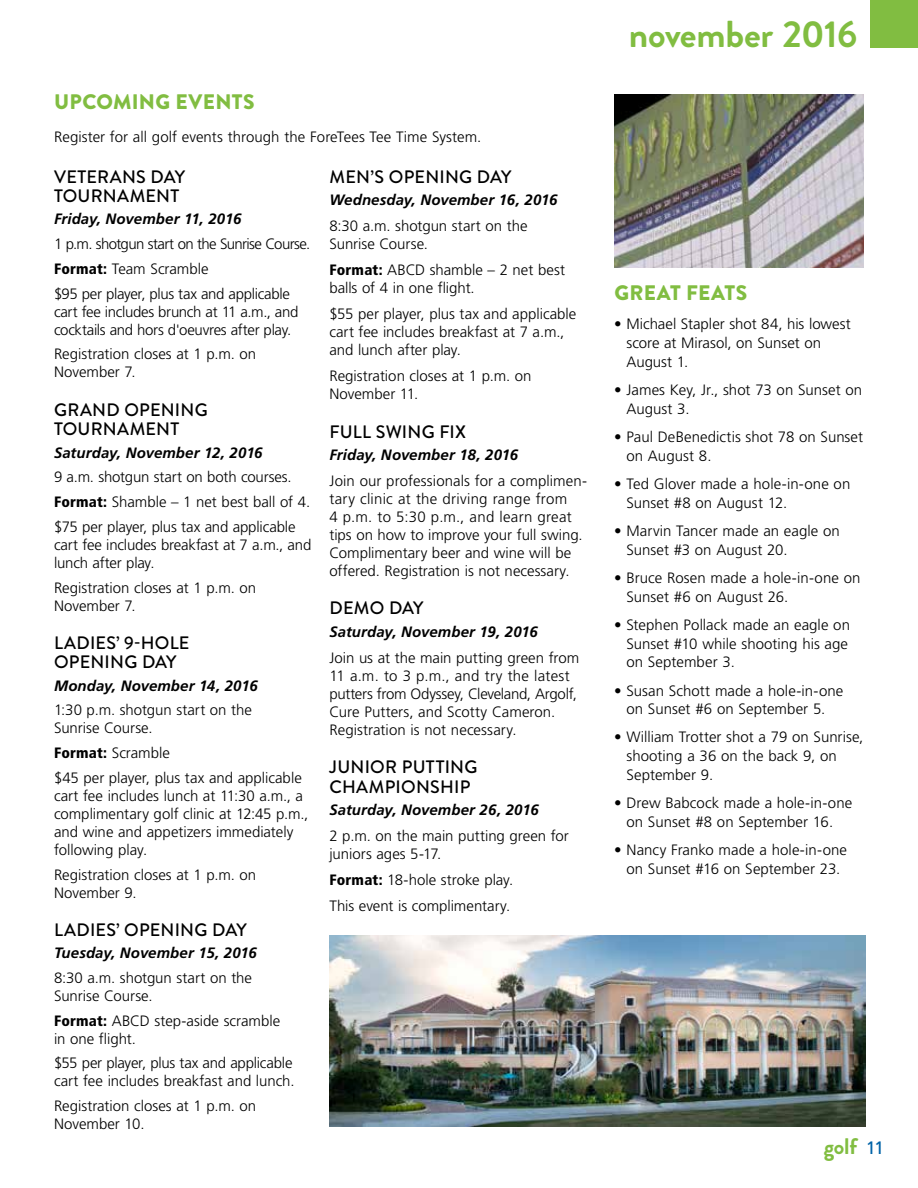
<style>
.page{position:relative;width:918px;height:1188px;background:#fff}
.page>*{position:absolute;margin:0;border:0;box-sizing:border-box;transform-origin:0 0}
.t1{font:700 37.5px "Brandon Grotesque";letter-spacing:-.005em;color:#81bd41}
.t2{font:700 22.5px "Brandon Grotesque";color:#81bd41}
.t3{font:900 21px "Brandon Grotesque";letter-spacing:.01em;color:#81bd41}
.t4{font:500 18px "Brandon Grotesque";letter-spacing:.01em;color:#000}
.t5{font:18px "Frutiger LT Std";color:#0063a7}
.t6{font:300 15px/18px "Frutiger LT Std";color:#000}
.t7{font:italic 700 15px "Frutiger LT Std";letter-spacing:.005em;color:#000}
.t8{font:300 15px/24.8px "Frutiger LT Std";letter-spacing:-.025em;color:#000}
.t9{font:300 15px/18px "Frutiger LT Std";letter-spacing:-.02em;color:#000}
.s1{font-weight:900;font-stretch:condensed}
</style>
<div class="page">
<div style="left:871px;top:0;width:47px;height:47px;background:#81bd41"></div>
<img style="left:614px;top:94px;width:250px;height:174px">
<img style="left:329px;top:935px;width:537px;height:191px">
<h3 class="t3" style="left:54px;top:87px;width:202px">UPCOMING EVENTS</h3>
<p class="t6" style="left:54px;top:129px;width:429px">Register for all golf events through the ForeTees Tee Time System.</p>
<p class="t4" style="left:54px;top:164px;width:25px">VETERANS</p>
<p class="t4" style="left:151px;top:164px;width:25px">DAY</p>
<p class="t4" style="left:54px;top:184px;width:23px">TOURNA</p>
<p class="t4" style="left:130px;top:184px;width:28px">MENT</p>
<p class="t7" style="left:54px;top:210px;width:189px">Friday, November 11, 2016</p>
<p class="t8" style="left:54px;top:232px;width:258px">1 p.m. shotgun start on the Sunrise Course.<br><span class="s1">Format:</span> Team Scramble<br>$95 per player, plus tax and applicable</p>
<p class="t9" style="left:54px;top:303px;width:246px">cart fee includes brunch at 11 a.m., and cocktails and hors d'oeuvres after play.</p>
<p class="t6" style="left:54px;top:345px;width:204px">Registration closes at 1 p.m. on<br>November 7.</p>
<p class="t4" style="left:54px;top:397px;width:27px">GRAND</p>
<p class="t4" style="left:124px;top:397px;width:27px">OPENING</p>
<p class="t4" style="left:54px;top:417px;width:23px">TOURNA</p>
<p class="t4" style="left:130px;top:417px;width:28px">MENT</p>
<p class="t7" style="left:54px;top:443px;width:210px">Saturday, November 12, 2016</p>
<p class="t6" style="left:54px;top:465px;width:258px;line-height:24.8px">9 a.m. shotgun start on both courses.<br><span class="s1">Format:</span> Shamble – 1 net best ball of 4. $75 per player, plus tax and applicable</p>
<p class="t6" style="left:54px;top:536px;width:259px">cart fee includes breakfast at 7 a.m., and lunch after play.</p>
<p class="t6" style="left:54px;top:579px;width:204px">Registration closes at 1 p.m. on<br>November 7.</p>
<p class="t4" style="left:54px;top:630px;width:22px">LADIES</p>
<p class="t4" style="left:116px;top:630px;width:51px">’ 9-HOLE</p>
<p class="t4" style="left:54px;top:650px;width:27px">OPENING</p>
<p class="t4" style="left:142px;top:650px;width:25px">DAY</p>
<p class="t7" style="left:54px;top:677px;width:205px">Monday, November 14, 2016</p>
<p class="t6" style="left:54px;top:701px;width:200px">1:30 p.m. shotgun start on the<br>Sunrise Course.</p>
<p class="t6" style="left:54px;top:741px;width:249px;line-height:24.8px"><span class="s1">Format:</span> Scramble<br>$45 per player, plus tax and applicable</p>
<p class="t6" style="left:54px;top:787px;width:256px">cart fee includes lunch at 11:30 a.m., a complimentary golf clinic at 12:45 p.m., and wine and appetizers immediately following play.</p>
<p class="t6" style="left:54px;top:866px;width:204px">Registration closes at 1 p.m. on<br>November 9.</p>
<p class="t4" style="left:54px;top:917px;width:22px">LADIES</p>
<p class="t4" style="left:116px;top:917px;width:35px">’ OPENING</p>
<p class="t4" style="left:212px;top:917px;width:25px">DAY</p>
<p class="t7" style="left:54px;top:944px;width:204px">Tuesday, November 15, 2016</p>
<p class="t6" style="left:54px;top:969px;width:200px">8:30 a.m. shotgun start on the<br>Sunrise Course.</p>
<p class="t6" style="left:54px;top:1012px;width:228px"><span class="s1">Format:</span> ABCD step-aside scramble in one flight.</p>
<p class="t6" style="left:54px;top:1054px;width:242px">$55 per player, plus tax and applicable cart fee includes breakfast and lunch.</p>
<p class="t6" style="left:54px;top:1097px;width:204px">Registration closes at 1 p.m. on<br>November 10.</p>
<p class="t4" style="left:330px;top:164px;width:14px">MEN</p>
<p class="t4" style="left:370px;top:164px;width:46px">’S OPENING</p>
<p class="t4" style="left:477px;top:164px;width:25px">DAY</p>
<p class="t7" style="left:329px;top:191px;width:230px">Wednesday, November 16, 2016</p>
<p class="t6" style="left:329px;top:217px;width:200px">8:30 a.m. shotgun start on the<br>Sunrise Course.</p>
<p class="t6" style="left:329px;top:261px;width:237px"><span class="s1">Format:</span> ABCD shamble – 2 net best balls of 4 in one flight.</p>
<p class="t6" style="left:329px;top:305px;width:249px">$55 per player, plus tax and applicable cart fee includes breakfast at 7 a.m., and lunch after play.</p>
<p class="t6" style="left:329px;top:367px;width:204px">Registration closes at 1 p.m. on<br>November 11.</p>
<p class="t4" style="left:330px;top:419px;width:22px">FULL</p>
<p class="t4" style="left:376px;top:419px;width:38px">SWING</p>
<p class="t4" style="left:439px;top:419px;width:28px">FIX</p>
<p class="t7" style="left:329px;top:446px;width:190px">Friday, November 18, 2016</p>
<p class="t6" style="left:329px;top:472px;width:259px">Join our professionals for a complimen&shy;tary clinic at the driving range from<br>4 p.m. to 5:30 p.m., and learn great tips on how to improve your full swing.<br>Complimentary beer and wine will be offered. Registration is not necessary.</p>
<p class="t4" style="left:330px;top:596px;width:85px">DEMO DAY</p>
<p class="t7" style="left:329px;top:623px;width:210px">Saturday, November 19, 2016</p>
<p class="t6" style="left:329px;top:649px;width:251px">Join us at the main putting green from 11 a.m. to 3 p.m., and try the latest putters from Odyssey, Cleveland, Argolf, Cure Putters, and Scotty Cameron.<br>Registration is not necessary.</p>
<p class="t4" style="left:330px;top:754px;width:21px">JUNIOR</p>
<p class="t4" style="left:402px;top:754px;width:23px">PUTTING</p>
<p class="t4" style="left:330px;top:774px;width:67px">CHAMPIONSHIP</p>
<p class="t7" style="left:329px;top:801px;width:211px">Saturday, November 26, 2016</p>
<p class="t6" style="left:329px;top:827px;width:241px">2 p.m. on the main putting green for juniors ages 5-17.</p>
<p class="t6" style="left:329px;top:867px;width:186px;line-height:26.1px"><span class="s1">Format:</span> 18-hole stroke play.<br>This event is complimentary.</p>
<h1 class="t1" style="left:629px;top:8px;width:230px">november 2016</h1>
<h3 class="t3" style="left:614px;top:278px;width:134px">GREAT FEATS</h3>
<p class="t6" style="left:626px;top:315px;width:226px;line-height:18.8px;text-indent:-12px">• Michael Stapler shot 84, his lowest score at Mirasol, on Sunset on<br>August 1.</p>
<p class="t6" style="left:626px;top:381px;width:237px;line-height:18.8px;text-indent:-12px">• James Key, Jr., shot 73 on Sunset on<br>August 3.</p>
<p class="t6" style="left:626px;top:428px;width:238px;line-height:18.8px;text-indent:-12px">• Paul DeBenedictis shot 78 on Sunset on August 8.</p>
<p class="t6" style="left:626px;top:475px;width:225px;line-height:18.8px;text-indent:-12px">• Ted Glover made a hole-in-one on<br>Sunset #8 on August 12.</p>
<p class="t6" style="left:626px;top:522px;width:215px;line-height:18.8px;text-indent:-12px">• Marvin Tancer made an eagle on<br>Sunset #3 on August 20.</p>
<p class="t6" style="left:626px;top:569px;width:235px;line-height:18.8px;text-indent:-12px">• Bruce Rosen made a hole-in-one on<br>Sunset #6 on August 26.</p>
<p class="t6" style="left:626px;top:615px;width:225px;line-height:18.8px;text-indent:-12px">• Stephen Pollack made an eagle on<br>Sunset #10 while shooting his age on September 3.</p>
<p class="t6" style="left:614px;top:681px;width:231px;line-height:18.8px;text-align:center">• Susan Schott made a hole-in-one on Sunset #6 on September 5.</p>
<p class="t6" style="left:626px;top:728px;width:238px;line-height:18.8px;text-indent:-12px">• William Trotter shot a 79 on Sunrise, shooting a 36 on the back 9, on<br>September 9.</p>
<p class="t6" style="left:614px;top:794px;width:240px;line-height:18.8px;text-align:center">• Drew Babcock made a hole-in-one on Sunset #8 on September 16.</p>
<p class="t6" style="left:614px;top:841px;width:234px;line-height:18.8px;text-align:center">• Nancy Franko made a hole-in-one on Sunset #16 on September 23.</p>
<h2 class="t2" style="left:824px;top:1131px;width:35px">golf</h2>
<p class="t5" style="left:866px;top:1137px;width:20px">11</p>
</div>
